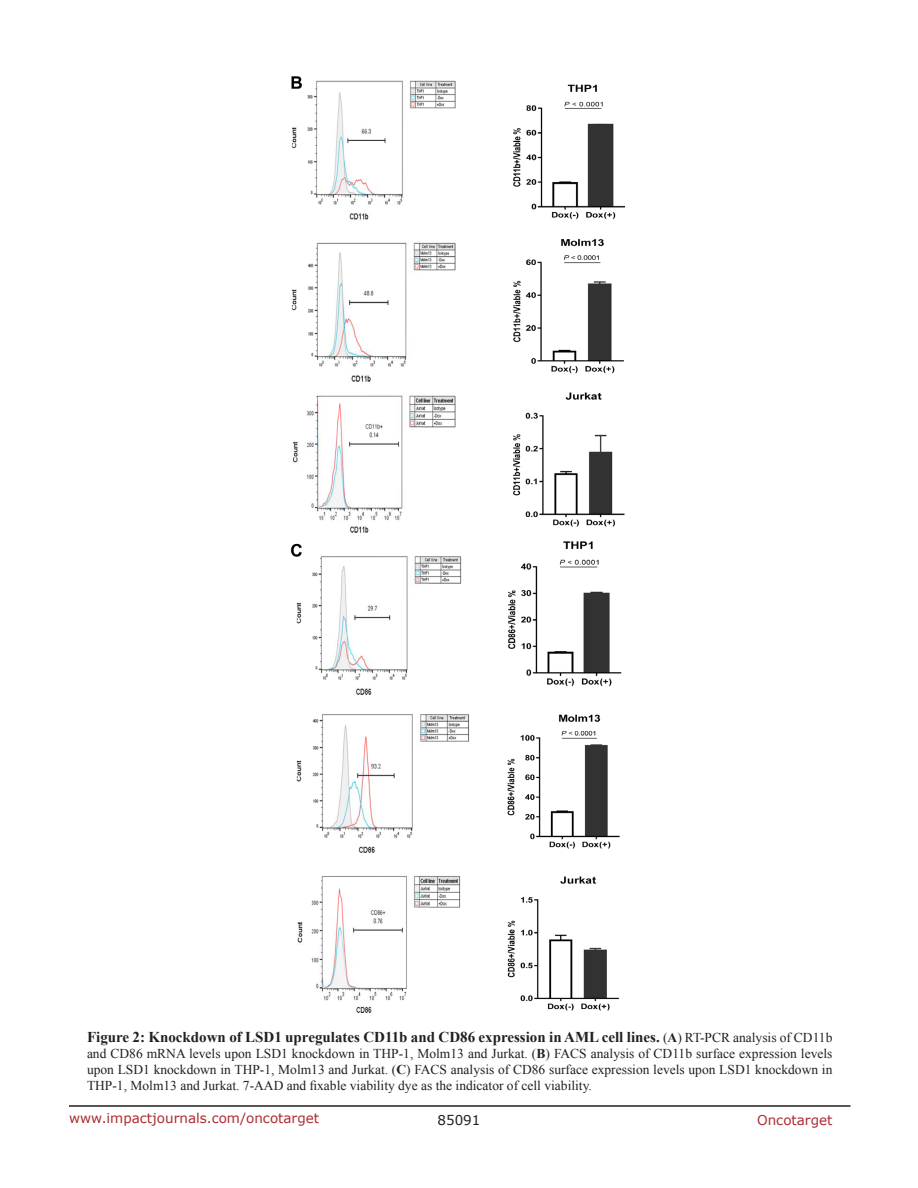
<style>
.page{position:relative;width:918px;height:1188px;background:#fff}
.page>*{position:absolute;margin:0;border:0;box-sizing:border-box;transform-origin:0 0}
.FigureText{font:700 15px "Times New Roman";color:#231f20}
.FigureText-2{font:13.5px/16.2px "Times New Roman";color:#231f20;text-align:justify}
.t1{font:13.5px "Verdana";color:#ac2b31}
.t2{font:13.5px "Verdana";color:#231f20}
.s1{font-weight:400;font-size:13.5px}
.s2{font-size:13.5px}
.s3{font-weight:700}
</style>
<div class="page">
<hr style="left:69px;top:1105px;width:781px;height:2px;background:#231f20">
<img style="left:290px;top:76px;width:335px;height:936px">
<p class="FigureText" style="left:87px;top:1026px;width:747px">Figure 2: Knockdown of LSD1 upregulates CD11b and CD86 expression in AML cell lines. <span class="s1">(</span><span class="s2">A</span><span class="s1">) RT-PCR analysis of CD11b</span></p>
<p class="FigureText-2" style="left:87px;top:1045px;width:747px">and CD86 mRNA levels upon LSD1 knockdown in THP-1, Molm13 and Jurkat. (<span class="s3">B</span>) FACS analysis of CD11b surface expression levels upon LSD1 knockdown in THP-1, Molm13 and Jurkat. (<span class="s3">C</span>) FACS analysis of CD86 surface expression levels upon LSD1 knockdown in THP-1, Molm13 and Jurkat. 7-AAD and fixable viability dye as the indicator of cell viability.</p>
<p class="t1" style="left:69px;top:1109px;width:252px">www.impactjournals.com/oncotarget</p>
<p class="t2" style="left:438px;top:1111px;width:44px">85091</p>
<p class="t1" style="left:757px;top:1111px;width:77px">Oncotarget</p>
</div>
